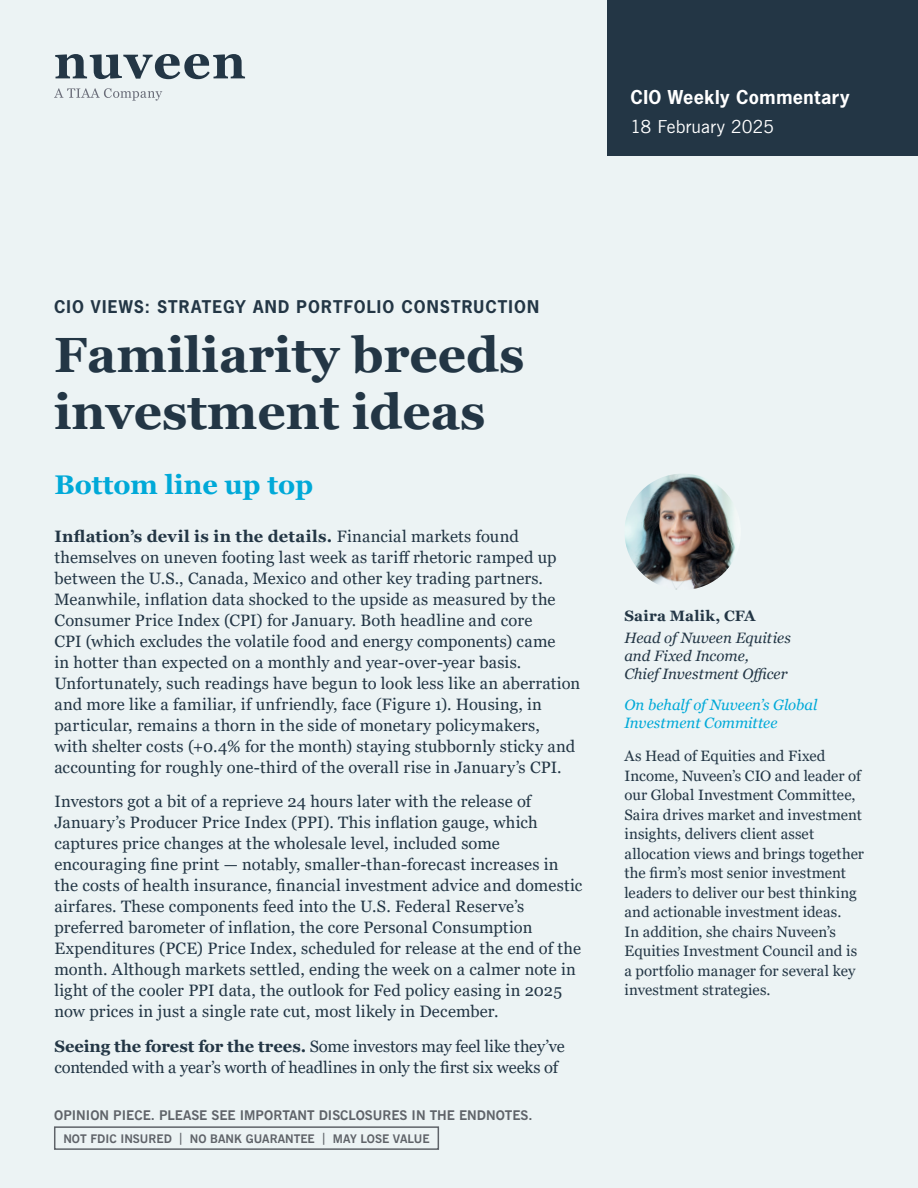
<style>
.page{position:relative;width:918px;height:1188px;background:#ecf3f4}
.page>*{position:absolute;margin:0;border:0;box-sizing:border-box;transform-origin:0 0}
.Headline{font:700 49.5px/57px "Georgia";color:#233645}
.Subhead{font:700 27px "Georgia";color:#00a9d8}
.Intro_Copy{font:700 18px "News Gothic Std";letter-spacing:.025em;color:#fff}
.Date{font:18px "News Gothic BT";letter-spacing:-.005em;color:#fff}
.Highlight_no_bullet{font:16.5px/21px "Georgia";letter-spacing:.01em;color:#233645}
.Highlight_no_bullet-2{font:16.5px/21px "Georgia";letter-spacing:-.015em;color:#233645}
.Intro_Copy-2{font:700 16.5px "News Gothic Std";letter-spacing:.07em;color:#233645}
.Body{font:15px/19.5px "Georgia";letter-spacing:.005em;color:#233645}
.Body-2{font:italic 15px/18px "Georgia";color:#233645}
.Body-3{font:italic 15px/18px "Georgia";color:#00a9d8}
.Body-4{font:700 15px "Georgia";letter-spacing:.015em;color:#233645}
.t1{font:700 13.5px "News Gothic BT";color:#5f6369}
.t2{font:700 12px "News Gothic BT";color:#5f6369}
.s1{font-weight:700}
</style>
<div class="page">
<div style="left:54px;top:1126px;width:385px;height:24px;border:2px solid #5f6369"></div>
<div style="left:608px;top:0;width:310px;height:155px;background:#233645"></div>
<img style="left:624px;top:474px;width:117px;height:116px;border-radius:58px">
<svg style="left:55px;top:54px;width:190px;height:25px"></svg>
<svg style="left:54px;top:88px;width:108px;height:13px"></svg>
<p class="Intro_Copy" style="left:631px;top:85px;width:221px">CIO Weekly Commentary</p>
<p class="Date" style="left:631px;top:116px;width:145px">18 February 2025</p>
<p class="Intro_Copy-2" style="left:54px;top:296px;width:487px">CIO VIEWS: STRATEGY AND PORTFOLIO CONSTRUCTION</p>
<p class="Headline" style="left:54px;top:326px;width:472px">Familiarity breeds investment ideas</p>
<p class="Subhead" style="left:54px;top:467px;width:260px">Bottom line up top</p>
<p class="Highlight_no_bullet" style="left:54px;top:526px;width:527px"><span class="s1">Inflation’s devil is in the details.</span> Financial markets found themselves on uneven footing last week as tariff rhetoric ramped up between the U.S., Canada, Mexico and other key trading partners.<br>Meanwhile, inflation data shocked to the upside as measured by the Consumer Price Index (CPI) for January. Both headline and core<br>CPI (which excludes the volatile food and energy components) came<br>in hotter than expected on a monthly and year-over-year basis.<br>Unfortunately, such readings have begun to look less like an aberration and more like a familiar, if unfriendly, face (Figure 1). Housing, in particular, remains a thorn in the side of monetary policymakers,<br>with shelter costs (+0.4% for the month) staying stubbornly sticky and accounting for roughly one-third of the overall rise in January’s CPI.</p>
<p class="Highlight_no_bullet" style="left:54px;top:791px;width:530px">Investors got a bit of a reprieve 24 hours later with the release of January’s Producer Price Index (PPI). This inflation gauge, which captures price changes at the wholesale level, included some encouraging fine print — notably, smaller-than-forecast increases in the costs of health insurance, financial investment advice and domestic airfares. These components feed into the U.S. Federal Reserve’s preferred barometer of inflation, the core Personal Consumption Expenditures (PCE) Price Index, scheduled for release at the end of the month. Although markets settled, ending the week on a calmer note in light of the cooler PPI data, the outlook for Fed policy easing in 2025 now prices in just a single rate cut, most likely in December.</p>
<p class="Highlight_no_bullet-2" style="left:54px;top:1036px;width:512px"><span class="s1">Seeing the forest for the trees.</span> Some investors may feel like they’ve contended with a year’s worth of headlines in only the first six weeks of</p>
<p class="t1" style="left:54px;top:1107px;width:480px">OPINION PIECE. PLEASE SEE IMPORTANT DISCLOSURES IN THE ENDNOTES.</p>
<p class="t2" style="left:63px;top:1131px;width:368px">NOT FDIC INSURED | NO BANK GUARANTEE | MAY LOSE VALUE</p>
<p class="Body-4" style="left:624px;top:606px;width:132px">Saira Malik, CFA</p>
<p class="Body-2" style="left:624px;top:629px;width:168px">Head of Nuveen Equities and Fixed Income,<br>Chief Investment Officer</p>
<p class="Body-3" style="left:624px;top:696px;width:195px">On behalf of Nuveen’s Global<br>Investment Committee</p>
<p class="Body" style="left:624px;top:746px;width:241px">As Head of Equities and Fixed Income, Nuveen’s CIO and leader of our Global Investment Committee, Saira drives market and investment insights, delivers client asset allocation views and brings together the firm’s most senior investment leaders to deliver our best thinking and actionable investment ideas.<br>In addition, she chairs Nuveen’s Equities Investment Council and is a portfolio manager for several key investment strategies.</p>
</div>
